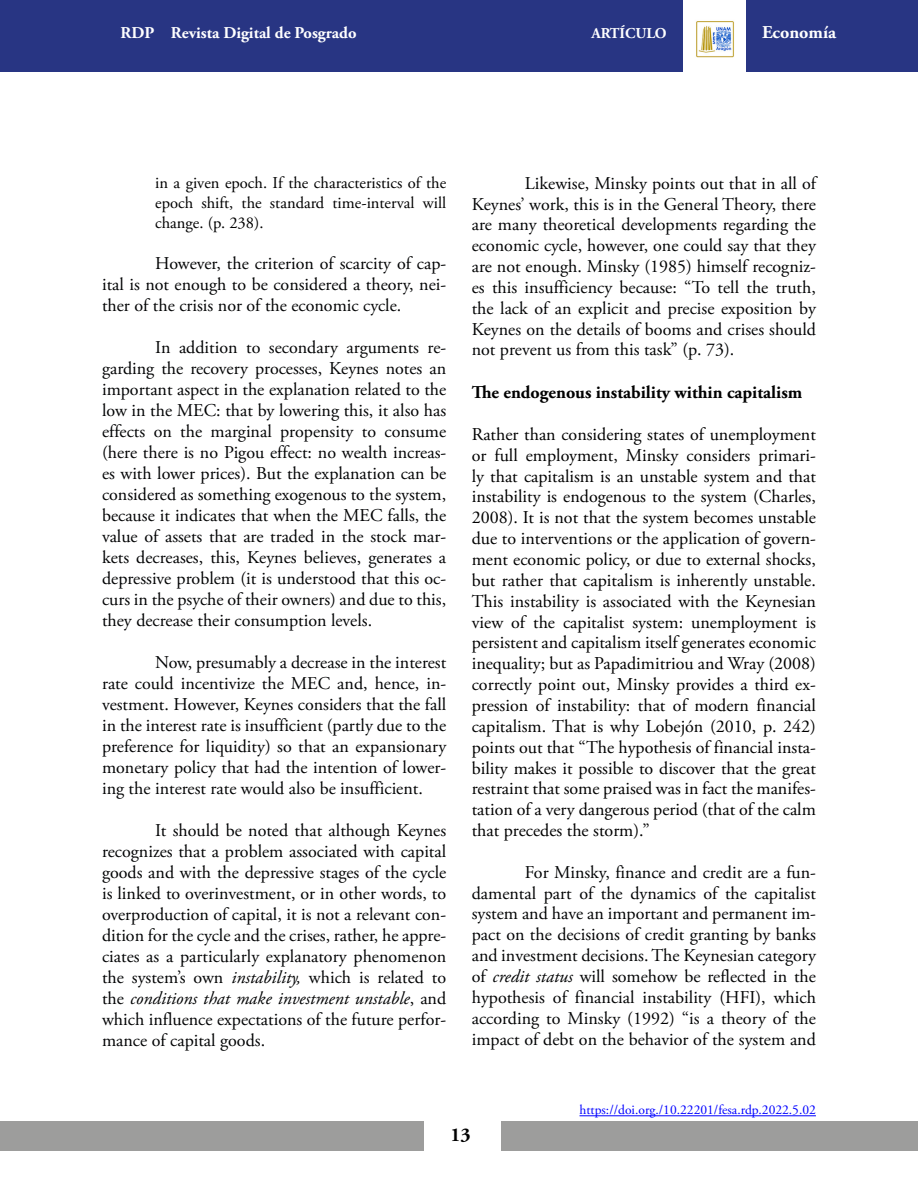
<style>
.page{position:relative;width:918px;height:1188px;background:#fff}
.page>*{position:absolute;margin:0;border:0;box-sizing:border-box;transform-origin:0 0}
.t1{font:700 19.5px "Adobe Garamond Pro";color:#000}
.Txt_1{font:18px/21px "Adobe Garamond Pro";color:#020304;text-align:justify}
.Txt_1-2{font:18px/20.9px "Adobe Garamond Pro";color:#000;text-align:justify}
.t2{font:700 18px "Adobe Garamond Pro";color:#000}
.t3{font:700 18px "Adobe Garamond Pro";color:#fff}
.Txt_1-3{font:16.5px/20.2px "Adobe Garamond Pro";color:#000;text-align:justify}
.t4{font:700 16.5px "Adobe Garamond Pro";color:#fff}
.t5{font:700 15px "Adobe Garamond Pro";color:#fff}
.t6{font:13.5px "Adobe Garamond Pro";color:#00f}
.s1{font-style:italic}
</style>
<div class="page">
<div style="left:501px;top:1121px;width:416px;height:30px;background:#9d9d9c"></div>
<div style="left:0;top:1121px;width:424px;height:30px;background:#9d9d9c"></div>
<hr style="left:0;top:0;width:1px;height:71px;background:#283583">
<div style="left:1px;top:0;width:681px;height:71px;background:#283583"></div>
<div style="left:746px;top:0;width:172px;height:71px;background:#283583"></div>
<img style="left:696px;top:21px;width:38px;height:37px">
<hr style="left:580px;top:1115px;width:236px;height:1px;background:#00f">
<p class="t4" style="left:121px;top:23px;width:238px">RDP Revista Digital de Posgrado</p>
<p class="t5" style="left:591px;top:24px;width:77px">ARTÍCULO</p>
<p class="t3" style="left:762px;top:22px;width:76px">Economía</p>
<p class="Txt_1-3" style="left:155px;top:173px;width:293px">in a given epoch. If the characteristics of the epoch shift, the standard time-interval will change. (p. 238).</p>
<p class="Txt_1" style="left:102px;top:254px;width:346px;text-indent:53px">However, the criterion of scarcity of cap&shy;ital is not enough to be considered a theory, nei&shy;ther of the crisis nor of the economic cycle.</p>
<p class="Txt_1" style="left:102px;top:338px;width:346px;text-indent:53px">In addition to secondary arguments re&shy;garding the recovery processes, Keynes notes an important aspect in the explanation related to the low in the MEC: that by lowering this, it also has effects on the marginal propensity to consume (here there is no Pigou effect: no wealth increas&shy;es with lower prices). But the explanation can be considered as something exogenous to the system, because it indicates that when the MEC falls, the value of assets that are traded in the stock mar&shy;kets decreases, this, Keynes believes, generates a depressive problem (it is understood that this oc&shy;curs in the psyche of their owners) and due to this, they decrease their consumption levels.</p>
<p class="Txt_1" style="left:102px;top:653px;width:346px;text-indent:53px">Now, presumably a decrease in the interest rate could incentivize the MEC and, hence, in&shy;vestment. However, Keynes considers that the fall in the interest rate is insufficient (partly due to the preference for liquidity) so that an expansionary monetary policy that had the intention of lower&shy;ing the interest rate would also be insufficient.</p>
<p class="Txt_1" style="left:102px;top:821px;width:346px;text-indent:53px">It should be noted that although Keynes recognizes that a problem associated with capital goods and with the depressive stages of the cycle is linked to overinvestment, or in other words, to overproduction of capital, it is not a relevant con&shy;dition for the cycle and the crises, rather, he appre&shy;ciates as a particularly explanatory phenomenon the system’s own <span class="s1">instability,</span> which is related to the <span class="s1">conditions that make investment unstable</span>, and which influence expectations of the future perfor&shy;mance of capital goods.</p>
<p class="Txt_1" style="left:472px;top:173px;width:346px;text-indent:53px">Likewise, Minsky points out that in all of Keynes’ work, this is in the General Theory, there are many theoretical developments regarding the economic cycle, however, one could say that they are not enough. Minsky (1985) himself recogniz&shy;es this insufficiency because: “To tell the truth, the lack of an explicit and precise exposition by Keynes on the details of booms and crises should not prevent us from this task” (p. 73).</p>
<p class="t2" style="left:472px;top:382px;width:332px">The endogenous instability within capitalism</p>
<p class="Txt_1-2" style="left:472px;top:424px;width:346px">Rather than considering states of unemployment or full employment, Minsky considers primari&shy;ly that capitalism is an unstable system and that instability is endogenous to the system (Charles, 2008). It is not that the system becomes unstable due to interventions or the application of govern&shy;ment economic policy, or due to external shocks, but rather that capitalism is inherently unstable.<br>This instability is associated with the Keynesian view of the capitalist system: unemployment is persistent and capitalism itself generates economic inequality; but as Papadimitriou and Wray (2008) correctly point out, Minsky provides a third ex&shy;pression of instability: that of modern financial capitalism. That is why Lobejón (2010, p. 242) points out that “The hypothesis of financial insta&shy;bility makes it possible to discover that the great restraint that some praised was in fact the manifes&shy;tation of a very dangerous period (that of the calm that precedes the storm).”</p>
<p class="Txt_1" style="left:472px;top:862px;width:346px;text-indent:53px">For Minsky, finance and credit are a fun&shy;damental part of the dynamics of the capitalist system and have an important and permanent im&shy;pact on the decisions of credit granting by banks and investment decisions. The Keynesian category of <span class="s1">credit status</span> will somehow be reflected in the hypothesis of financial instability (HFI), which according to Minsky (1992) “is a theory of the impact of debt on the behavior of the system and</p>
<p class="t6" style="left:580px;top:1102px;width:238px">https://doi.org./10.22201/fesa.rdp.2022.5.02</p>
<p class="t1" style="left:450px;top:1124px;width:22px">13</p>
</div>
